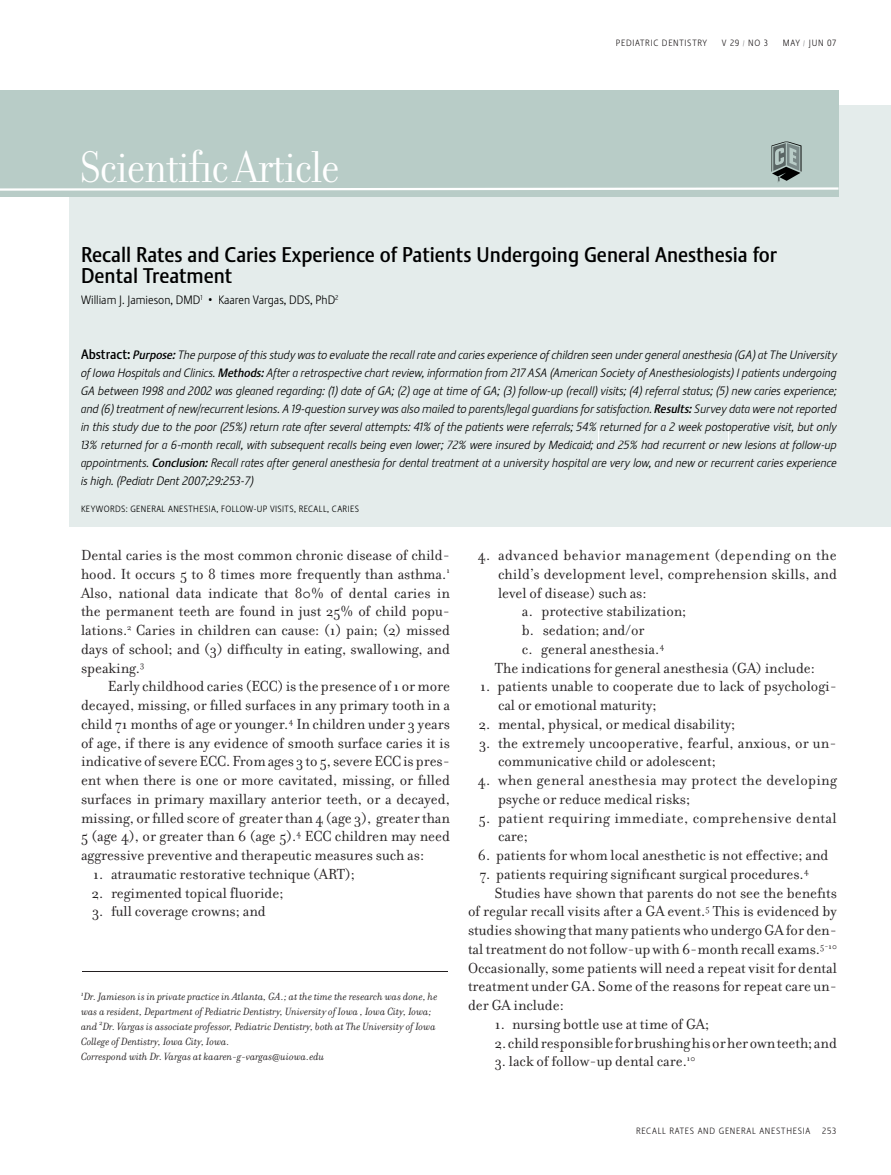
<style>
.page{position:relative;width:891px;height:1175px;background:#fff}
.page>*{position:absolute;margin:0;border:0;box-sizing:border-box;transform-origin:0 0}
.t1{font:48px "Filosofia Grand";letter-spacing:-.02em;color:#fff}
.t2{font:500 21px/21px "Stalemate LF";color:#000}
.t3{font:15.75px/18.8px "Filosofia";color:#231f20;text-align:justify}
.t4{font:15.75px/18.8px "Filosofia";letter-spacing:.02em;color:#231f20}
.t5{font:15.75px/18.8px "Filosofia";letter-spacing:.025em;color:#231f20}
.t6{font:15.75px "Filosofia";letter-spacing:.03em;color:#231f20}
.t7{font:italic 300 12px/18px "Stalemate LF";letter-spacing:-.005em;color:#000;text-align:justify}
.t8{font:300 12px "Stalemate LF";color:#000}
.t9{font:italic 11.25px/15px "Filosofia";color:#231f20}
.t10{font:300 9px "Stalemate LF";letter-spacing:.08em;color:#231f20}
.t11{font:300 9px "Stalemate LF";letter-spacing:.04em;color:#000}
.s1{font-weight:500;font-style:normal;font-size:13.5px}
.s2{font-weight:500}
</style>
<div class="page">
<div style="left:69px;top:105px;width:822px;height:421px;background:#e4eceb"></div>
<hr style="left:82px;top:971px;width:366px;height:1px;background:#231f20">
<div style="left:0;top:90px;width:838px;height:107px;background:#b8ccc7"></div>
<svg style="left:0;top:142px;width:838px;height:49px"></svg>
<h1 class="t1" style="left:80px;top:141px;width:261px">Scientific Article</h1>
<p class="t10" style="left:616px;top:38px;width:93px">PEDIATRIC DENTISTRY</p>
<p class="t10" style="left:722px;top:38px;width:48px">V 29 <sup>/</sup> NO 3</p>
<p class="t10" style="left:783px;top:38px;width:55px">MAY <sup>/</sup> JUN 07</p>
<h2 class="t2" style="left:81px;top:243px;width:698px">Recall Rates and Caries Experience of Patients Undergoing General Anesthesia for<br>Dental Treatment</h2>
<p class="t8" style="left:81px;top:292px;width:259px">William J. Jamieson, DMD<sup>1</sup> • Kaaren Vargas, DDS, PhD<sup>2</sup></p>
<p class="t7" style="left:81px;top:346px;width:758px"><span class="s1">Abstract:</span> <span class="s2">Purpose:</span> The purpose of this study was to evaluate the recall rate and caries experience of children seen under general anesthesia (GA) at The University of Iowa Hospitals and Clinics. <span class="s2">Methods:</span> After a retrospective chart review, information from 217 ASA (American Society of Anesthesiologists) I patients undergoing GA between 1998 and 2002 was gleaned regarding: (1) date of GA; (2) age at time of GA; (3) follow-up (recall) visits; (4) referral status; (5) new caries experience; and (6) treatment of new/recurrent lesions. A 19-question survey was also mailed to parents/legal guardians for satisfaction. <span class="s2">Results:</span> Survey data were not reported in this study due to the poor (25%) return rate after several attempts: 41% of the patients were referrals; 54% returned for a 2 week postoperative visit, but only 13% returned for a 6-month recall, with subsequent recalls being even lower; 72% were insured by Medicaid; and 25% had recurrent or new lesions at follow-up appointments. <span class="s2">Conclusion:</span> Recall rates after general anesthesia for dental treatment at a university hospital are very low, and new or recurrent caries experience is high. (Pediatr Dent 2007;29:253-7)</p>
<p class="t11" style="left:81px;top:504px;width:280px">KEYWORDS: GENERAL ANESTHESIA, FOLLOW-UP VISITS, RECALL, CARIES</p>
<p class="t3" style="left:81px;top:546px;width:371px">Dental caries is the most common chronic disease of child&shy;hood. It occurs 5 to 8 times more frequently than asthma.<sup>1<br></sup>Also, national data indicate that 80% of dental caries in the permanent teeth are found in just 25% of child popu&shy;lations.<sup>2</sup> Caries in children can cause: (1) pain; (2) missed days of school; and (3) difficulty in eating, swallowing, and speaking.<sup>3</sup></p>
<p class="t3" style="left:81px;top:677px;width:371px;text-indent:27px">Early childhood caries (ECC) is the presence of 1 or more decayed, missing, or filled surfaces in any primary tooth in a child 71 months of age or younger.<sup>4</sup> In children under 3 years of age, if there is any evidence of smooth surface caries it is indicative of severe ECC. From ages 3 to 5, severe ECC is pres&shy;ent when there is one or more cavitated, missing, or filled surfaces in primary maxillary anterior teeth, or a decayed, missing, or filled score of greater than 4 (age 3), greater than 5 (age 4), or greater than 6 (age 5).<sup>4</sup> ECC children may need aggressive preventive and therapeutic measures such as:</p>
<p class="t3" style="left:93px;top:864px;width:264px">1. atraumatic restorative technique (ART);</p>
<p class="t3" style="left:92px;top:883px;width:193px">2. regimented topical fluoride;</p>
<p class="t3" style="left:92px;top:902px;width:175px">3. full coverage crowns; and</p>
<p class="t9" style="left:81px;top:988px;width:358px"><sup>1</sup>Dr. Jamieson is in private practice in Atlanta, GA.; at the time the research was done, he was a resident, Department of Pediatric Dentistry, University of Iowa , Iowa City, Iowa; and <sup>2</sup>Dr. Vargas is associate professor, Pediatric Dentistry, both at The University of Iowa College of Dentistry, Iowa City, Iowa.<br>Correspond with Dr. Vargas at kaaren-g-vargas@uiowa.edu</p>
<p class="t6" style="left:478px;top:546px;width:361px">4. advanced behavior management (depending on the</p>
<p class="t3" style="left:498px;top:564px;width:341px">child’s development level, comprehension skills, and</p>
<p class="t3" style="left:498px;top:583px;width:150px">level of disease) such as:</p>
<p class="t3" style="left:522px;top:602px;width:166px">a. protective stabilization;</p>
<p class="t3" style="left:522px;top:621px;width:124px">b. sedation; and/or</p>
<p class="t3" style="left:522px;top:639px;width:144px">c. general anesthesia.<sup>4</sup></p>
<p class="t3" style="left:495px;top:658px;width:322px">The indications for general anesthesia (GA) include:</p>
<p class="t3" style="left:498px;top:677px;width:340px;text-indent:-18px">1. patients unable to cooperate due to lack of psychologi&shy;cal or emotional maturity;</p>
<p class="t3" style="left:479px;top:714px;width:258px">2. mental, physical, or medical disability;</p>
<p class="t3" style="left:498px;top:733px;width:340px;text-indent:-19px">3. the extremely uncooperative, fearful, anxious, or un&shy;communicative child or adolescent;</p>
<p class="t4" style="left:498px;top:771px;width:340px;text-indent:-20px">4. when general anesthesia may protect the developing psyche or reduce medical risks;</p>
<p class="t5" style="left:498px;top:808px;width:340px;text-indent:-19px">5. patient requiring immediate, comprehensive dental care;</p>
<p class="t3" style="left:478px;top:846px;width:352px">6. patients for whom local anesthetic is not effective; and</p>
<p class="t3" style="left:480px;top:864px;width:331px">7. patients requiring significant surgical procedures.<sup>4</sup></p>
<p class="t3" style="left:495px;top:883px;width:343px">Studies have shown that parents do not see the benefits</p>
<p class="t3" style="left:468px;top:902px;width:370px">of regular recall visits after a GA event.<sup>5</sup> This is evidenced by</p>
<p class="t3" style="left:468px;top:921px;width:370px">studies showing that many patients who undergo GA for den-</p>
<p class="t3" style="left:468px;top:939px;width:371px">tal treatment do not follow-up with 6-month recall exams.<sup>5-10</sup></p>
<p class="t3" style="left:468px;top:958px;width:371px">Occasionally, some patients will need a repeat visit for dental</p>
<p class="t3" style="left:468px;top:977px;width:370px">treatment under GA. Some of the reasons for repeat care un-</p>
<p class="t3" style="left:468px;top:996px;width:97px">der GA include:</p>
<p class="t3" style="left:495px;top:1014px;width:216px">1. nursing bottle use at time of GA;</p>
<p class="t3" style="left:495px;top:1033px;width:343px">2. child responsible for brushing his or her own teeth; and</p>
<p class="t3" style="left:495px;top:1052px;width:202px">3. lack of follow-up dental care.<sup>10</sup></p>
<p class="t10" style="left:636px;top:1125px;width:176px">RECALL RATES AND GENERAL ANESTHESIA</p>
<p class="t10" style="left:822px;top:1125px;width:16px">253</p>
</div>
